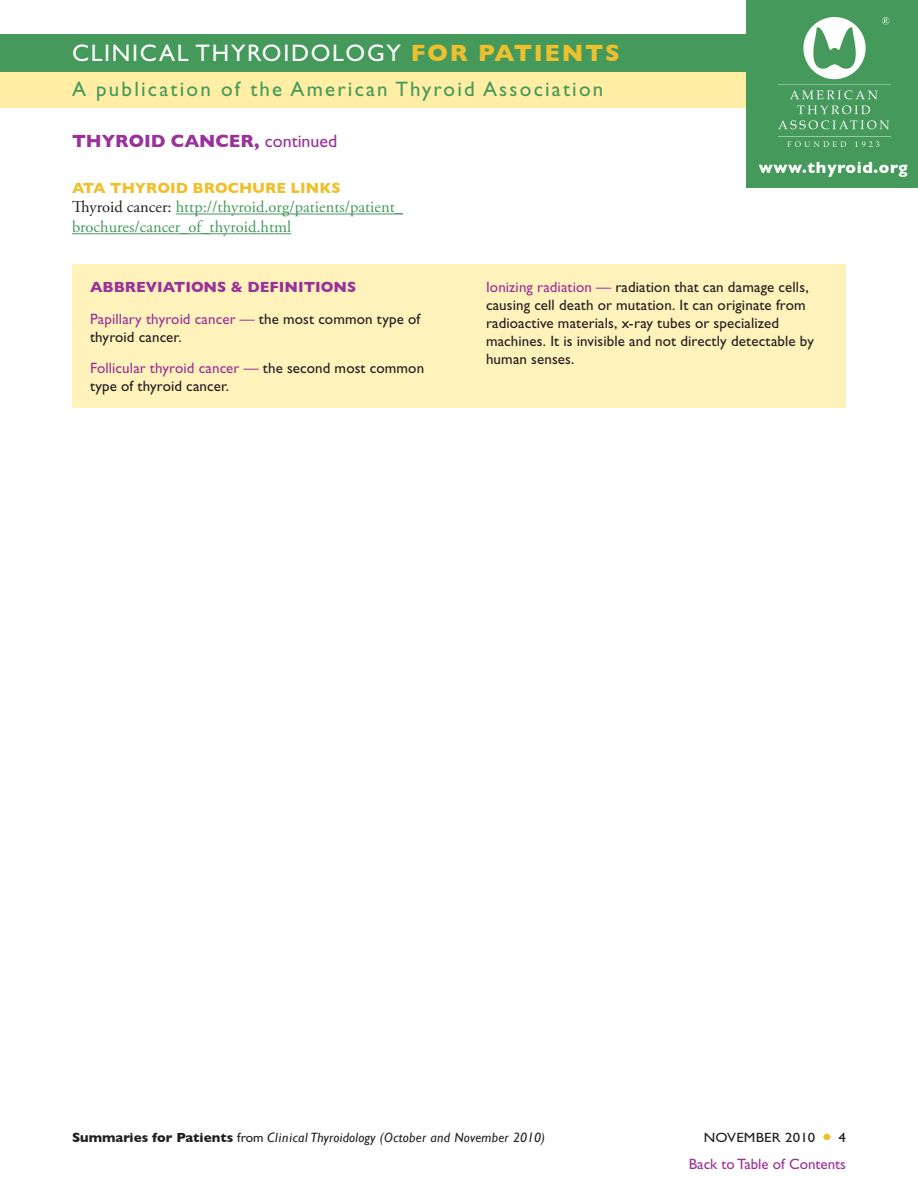
<style>
.page{position:relative;width:918px;height:1188px;background:#fff}
.page>*{position:absolute;margin:0;border:0;box-sizing:border-box;transform-origin:0 0}
.t1{font:24px "Gill Sans Std";letter-spacing:.07em;color:#fff}
.t2{font:21px "Gill Sans Std";letter-spacing:.105em;color:#45995b}
.Topic_Header{font:700 18px "Gill Sans";color:#939}
.body_links{font:16.5px/19.8px "Adobe Garamond Pro";color:#45995b}
.t3{font:700 16.5px "Gill Sans";letter-spacing:.04em;color:#fff}
.abbreviations_body{font:15px/18px "Gill Sans Std";letter-spacing:.01em;color:#231f20}
.abbreviations_head{font:700 15px "Gill Sans";color:#939}
.question_links{font:700 15px "Gill Sans";color:#efc02d}
.t4{font:15px "Gill Sans Std";color:#939}
.t5{font:italic 13.5px "Gill Sans";letter-spacing:.02em;color:#231f20}
.t6{font:13.5px "Gill Sans Std";letter-spacing:.01em;color:#231f20;scale:1.1 1}
.s1{font-family:"Gill Sans";font-weight:700;color:#efc02d}
.s2{font-family:"Gill Sans Std";font-weight:400}
.s3{color:#231f20}
.s4{color:#939}
.s5{font-weight:700;font-style:normal}
.s6{font-family:"Gill Sans Std";font-style:normal}
</style>
<div class="page">
<div style="left:72px;top:264px;width:774px;height:144px;background:#fff2bb"></div>
<div style="left:0;top:70px;width:918px;height:38px;background:#ffeea4"></div>
<div style="left:0;top:35px;width:918px;height:37px;background:#45995b"></div>
<div style="left:747px;top:0;width:171px;height:188px;background:#45995b"></div>
<img style="left:778px;top:18px;width:112px;height:129px">
<hr style="left:176px;top:214px;width:227px;height:1px;background:#45995b">
<hr style="left:72px;top:233px;width:219px;height:1px;background:#45995b">
<p class="t1" style="left:72px;top:40px;width:550px">CLINICAL THYROIDOLOGY <span class="s1">FOR PATIENTS</span></p>
<p class="t2" style="left:72px;top:77px;width:533px">A publication of the American Thyroid Association</p>
<p class="Topic_Header" style="left:72px;top:131px;width:267px">THYROID CANCER, <span class="s2">continued</span></p>
<p class="question_links" style="left:72px;top:179px;width:270px">ATA THYROID BROCHURE LINKS</p>
<p class="body_links" style="left:72px;top:198px;width:333px"><span class="s3">Thyroid cancer:</span> http://thyroid.org/patients/patient_ brochures/cancer_of_thyroid.html</p>
<p class="t3" style="left:759px;top:158px;width:150px">www.thyroid.org</p>
<p class="abbreviations_head" style="left:90px;top:278px;width:268px">ABBREVIATIONS &amp; DEFINITIONS</p>
<p class="abbreviations_body" style="left:90px;top:310px;width:332px"><span class="s4">Papillary thyroid cancer —</span> the most common type of thyroid cancer.</p>
<p class="abbreviations_body" style="left:90px;top:359px;width:336px"><span class="s4">Follicular thyroid cancer —</span> the second most common type of thyroid cancer.</p>
<p class="abbreviations_body" style="left:486px;top:278px;width:329px"><span class="s4">Ionizing radiation —</span> radiation that can damage cells, causing cell death or mutation. It can originate from radioactive materials, x-ray tubes or specialized machines. It is invisible and not directly detectable by human senses.</p>
<p class="t5" style="left:72px;top:1130px;width:475px"><span class="s5">Summaries for Patients</span> <span class="s6">from</span> Clinical Thyroidology (October and November 2010)</p>
<p class="t6" style="left:704px;top:1130px;width:103px">NOVEMBER 2010</p>
<p class="t6" style="left:839px;top:1130px;width:8px">4</p>
<p class="t4" style="left:689px;top:1155px;width:159px">Back to Table of Contents</p>
</div>
